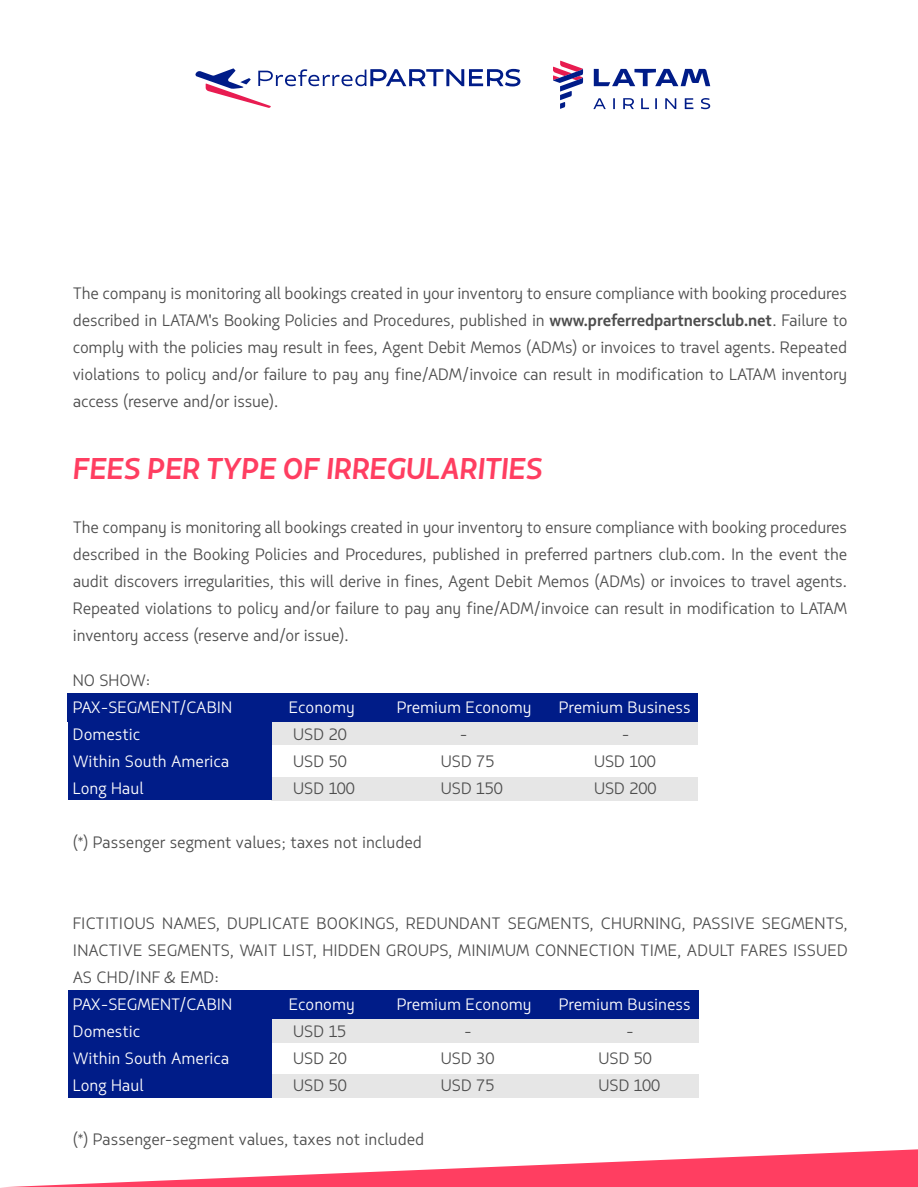
<style>
.page{position:relative;width:918px;height:1188px;background:#fff}
.page>*{position:absolute;margin:0;border:0;box-sizing:border-box;transform-origin:0 0}
.t1{font:italic 700 30px "Latam Sans";color:#ff3e61}
.t2{font:16.5px/27px "Latam Sans";color:#4d4d4d;text-align:justify}
.t3{font:16.5px "Latam Sans";color:#fff}
.s1{font-weight:700}
</style>
<div class="page">
<div style="left:272px;top:722px;width:426px;height:24px;background:#e6e6e6"></div>
<div style="left:272px;top:777px;width:426px;height:24px;background:#e6e6e6"></div>
<svg style="left:8px;top:1149px;width:910px;height:38px"></svg>
<svg style="left:195px;top:68px;width:326px;height:40px"></svg>
<svg style="left:593px;top:98px;width:117px;height:11px"></svg>
<svg style="left:594px;top:69px;width:116px;height:17px"></svg>
<svg style="left:553px;top:60px;width:30px;height:49px"></svg>
<div style="left:68px;top:693px;width:630px;height:29px;background:#001c88"></div>
<div style="left:68px;top:720px;width:204px;height:80px;background:#001c88"></div>
<div style="left:272px;top:1019px;width:427px;height:24px;background:#e6e6e6"></div>
<div style="left:272px;top:1074px;width:427px;height:24px;background:#e6e6e6"></div>
<div style="left:68px;top:991px;width:631px;height:28px;background:#001c88"></div>
<div style="left:69px;top:1017px;width:203px;height:81px;background:#001c88"></div>
<p class="t2" style="left:73px;top:280px;width:776px">The company is monitoring all bookings created in your inventory to ensure compliance with booking procedures described in LATAM's Booking Policies and Procedures, published in <span class="s1">www.preferredpartnersclub.net</span>. Failure to comply with the policies may result in fees, Agent Debit Memos (ADMs) or invoices to travel agents. Repeated violations to policy and/or failure to pay any fine/ADM/invoice can result in modification to LATAM inventory access (reserve and/or issue).</p>
<h1 class="t1" style="left:73px;top:449px;width:471px">FEES PER TYPE OF IRREGULARITIES</h1>
<p class="t2" style="left:73px;top:514px;width:776px">The company is monitoring all bookings created in your inventory to ensure compliance with booking procedures described in the Booking Policies and Procedures, published in preferred partners club.com. In the event the audit discovers irregularities, this will derive in fines, Agent Debit Memos (ADMs) or invoices to travel agents.<br>Repeated violations to policy and/or failure to pay any fine/ADM/invoice can result in modification to LATAM inventory access (reserve and/or issue).</p>
<p class="t2" style="left:73px;top:667px;width:79px">NO SHOW:</p>
<p class="t3" style="left:73px;top:696px;width:161px">PAX-SEGMENT/CABIN</p>
<p class="t3" style="left:289px;top:696px;width:67px">Economy</p>
<p class="t3" style="left:397px;top:696px;width:136px">Premium Economy</p>
<p class="t3" style="left:559px;top:696px;width:133px">Premium Business</p>
<p class="t3" style="left:73px;top:723px;width:69px">Domestic</p>
<p class="t2" style="left:293px;top:721px;width:55px">USD 20</p>
<p class="t2" style="left:460px;top:721px;width:9px">-</p>
<p class="t2" style="left:622px;top:721px;width:9px">-</p>
<p class="t3" style="left:73px;top:750px;width:158px">Within South America</p>
<p class="t2" style="left:293px;top:748px;width:55px">USD 50</p>
<p class="t2" style="left:441px;top:748px;width:55px">USD 75</p>
<p class="t2" style="left:594px;top:748px;width:63px">USD 100</p>
<p class="t3" style="left:73px;top:777px;width:72px">Long Haul</p>
<p class="t2" style="left:293px;top:775px;width:63px">USD 100</p>
<p class="t2" style="left:441px;top:775px;width:64px">USD 150</p>
<p class="t2" style="left:594px;top:775px;width:64px">USD 200</p>
<p class="t2" style="left:73px;top:829px;width:351px">(*) Passenger segment values; taxes not included</p>
<p class="t2" style="left:73px;top:910px;width:776px">FICTITIOUS NAMES, DUPLICATE BOOKINGS, REDUNDANT SEGMENTS, CHURNING, PASSIVE SEGMENTS, INACTIVE SEGMENTS, WAIT LIST, HIDDEN GROUPS, MINIMUM CONNECTION TIME, ADULT FARES ISSUED AS CHD/INF &amp; EMD:</p>
<p class="t3" style="left:73px;top:993px;width:161px">PAX-SEGMENT/CABIN</p>
<p class="t3" style="left:289px;top:993px;width:67px">Economy</p>
<p class="t3" style="left:397px;top:993px;width:136px">Premium Economy</p>
<p class="t3" style="left:559px;top:993px;width:133px">Premium Business</p>
<p class="t3" style="left:73px;top:1020px;width:69px">Domestic</p>
<p class="t2" style="left:293px;top:1018px;width:55px">USD 15</p>
<p class="t2" style="left:464px;top:1018px;width:9px">-</p>
<p class="t2" style="left:626px;top:1018px;width:9px">-</p>
<p class="t3" style="left:73px;top:1047px;width:158px">Within South America</p>
<p class="t2" style="left:293px;top:1045px;width:55px">USD 20</p>
<p class="t2" style="left:441px;top:1045px;width:55px">USD 30</p>
<p class="t2" style="left:599px;top:1045px;width:55px">USD 50</p>
<p class="t3" style="left:73px;top:1074px;width:72px">Long Haul</p>
<p class="t2" style="left:293px;top:1072px;width:55px">USD 50</p>
<p class="t2" style="left:441px;top:1072px;width:55px">USD 75</p>
<p class="t2" style="left:599px;top:1072px;width:63px">USD 100</p>
<p class="t2" style="left:73px;top:1126px;width:353px">(*) Passenger-segment values, taxes not included</p>
</div>
